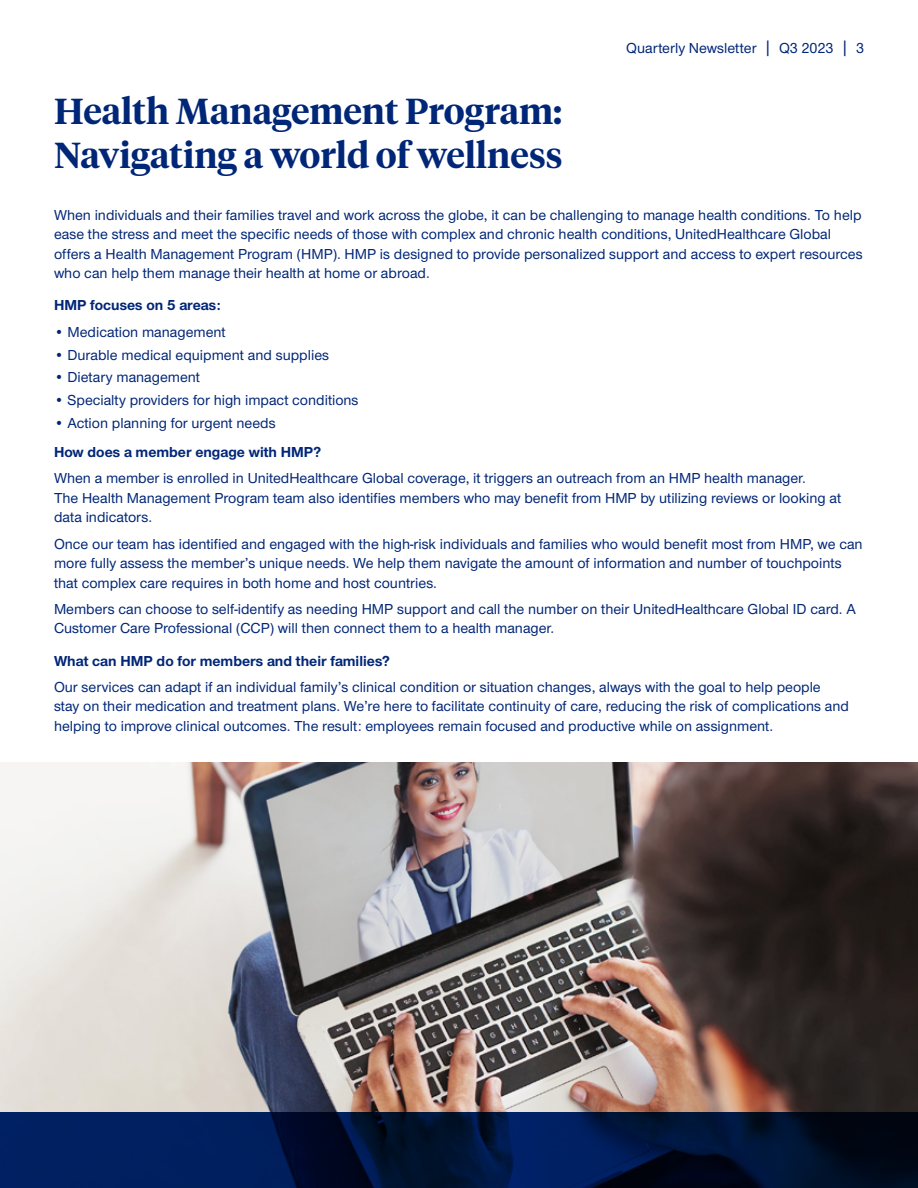
<style>
.page{position:relative;width:918px;height:1188px;background:#fff}
.page>*{position:absolute;margin:0;border:0;box-sizing:border-box;transform-origin:0 0}
.H3{font:600 36px/43.5px "UHC Serif Headline";color:#002677}
.Body{font:500 15px/19.5px "UHC Sans";color:#002677}
.Body-2{font:700 15px "UHC Sans";color:#002677}
.s1{font-size:18.75px}
.s2{font-weight:700}
</style>
<div class="page">
<img style="left:0;top:762px;width:918px;height:350px">
<svg style="left:0;top:1112px;width:918px;height:76px;background:#001642"></svg>
<p class="Body" style="left:626px;top:38px;width:239px">Quarterly Newsletter <span class="s1">|</span> Q3 2023 <span class="s1">|</span> 3</p>
<p class="H3" style="left:54px;top:88px;width:510px">Health Management Program:<br>Navigating a world of wellness</p>
<p class="Body" style="left:54px;top:204px;width:810px">When individuals and their families travel and work across the globe, it can be challenging to manage health conditions. To help ease the stress and meet the specific needs of those with complex and chronic health conditions, UnitedHealthcare Global offers a Health Management Program (HMP). HMP is designed to provide personalized support and access to expert resources who can help them manage their health at home or abroad.</p>
<p class="Body-2" style="left:54px;top:295px;width:169px">HMP focuses on 5 areas:</p>
<p class="Body" style="left:54px;top:321px;width:173px"><span class="s2">•</span> Medication management</p>
<p class="Body" style="left:54px;top:344px;width:277px"><span class="s2">•</span> Durable medical equipment and supplies</p>
<p class="Body" style="left:54px;top:367px;width:148px"><span class="s2">•</span> Dietary management</p>
<p class="Body" style="left:54px;top:390px;width:306px"><span class="s2">•</span> Specialty providers for high impact conditions</p>
<p class="Body" style="left:54px;top:413px;width:223px"><span class="s2">•</span> Action planning for urgent needs</p>
<p class="Body-2" style="left:54px;top:442px;width:269px">How does a member engage with HMP?</p>
<p class="Body" style="left:54px;top:468px;width:789px">When a member is enrolled in UnitedHealthcare Global coverage, it triggers an outreach from an HMP health manager.<br>The Health Management Program team also identifies members who may benefit from HMP by utilizing reviews or looking at data indicators.</p>
<p class="Body" style="left:54px;top:533px;width:810px">Once our team has identified and engaged with the high-risk individuals and families who would benefit most from HMP, we can more fully assess the member’s unique needs. We help them navigate the amount of information and number of touchpoints that complex care requires in both home and host countries.</p>
<p class="Body" style="left:54px;top:598px;width:803px">Members can choose to self-identify as needing HMP support and call the number on their UnitedHealthcare Global ID card. A<br>Customer Care Professional (CCP) will then connect them to a health manager.</p>
<p class="Body-2" style="left:54px;top:650px;width:337px">What can HMP do for members and their families?</p>
<p class="Body" style="left:54px;top:676px;width:796px">Our services can adapt if an individual family’s clinical condition or situation changes, always with the goal to help people stay on their medication and treatment plans. We’re here to facilitate continuity of care, reducing the risk of complications and helping to improve clinical outcomes. The result: employees remain focused and productive while on assignment.</p>
</div>
